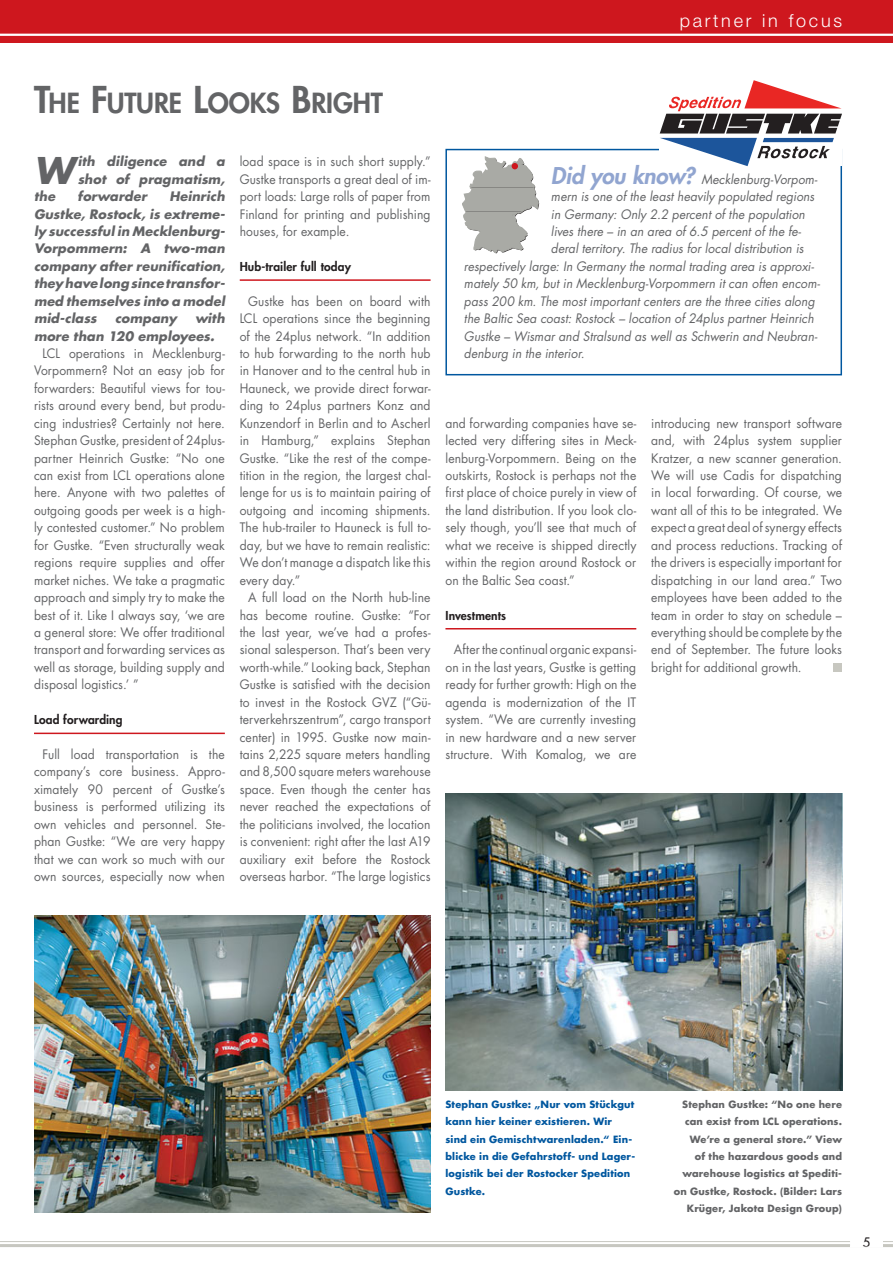
<style>
.page{position:relative;width:893px;height:1263px;background:#fff}
.page>*{position:absolute;margin:0;border:0;box-sizing:border-box;transform-origin:0 0}
.t1{font:italic 700 35.85px "Futura";color:#636466}
.t2{font:800 27px "Futura";letter-spacing:-.005em;color:#636466}
.t3{font:300 18px "Helvetica Neue";letter-spacing:.15em;color:#fff}
.t4{font:12.75px/17.4px "Futura";letter-spacing:.005em;color:#636466;text-align:justify;scale:.95 1}
.t5{font:italic 12.75px "Futura";letter-spacing:.005em;color:#636466;scale:.95 1}
.t6{font:italic 700 12.75px/17.4px "Futura";letter-spacing:.01em;color:#636466}
.t7{font:12.75px "Futura";color:#231f20}
.t8{font:800 12px "Futura";letter-spacing:.01em;color:#231f20}
.t9{font:700 9.75px/17.4px "Futura";letter-spacing:.02em;color:#636466;text-align:right}
.t10{font:700 9.75px/17.4px "Futura";letter-spacing:.015em;color:#00579f}
.s1{font-size:36px}
.s2{font-weight:800;font-size:22.5px;color:#91a5d0}
</style>
<div class="page">
<div style="left:0;top:0;width:893px;height:43px;background:#ce171e"></div>
<hr style="left:0;top:34px;width:893px;height:2px;background:#fff">
<hr style="left:0;top:1241px;width:893px;height:1px;background:#c7c7c0">
<hr style="left:0;top:1244px;width:893px;height:3px;background:#c7c7c0">
<div style="left:850px;top:1235px;width:32px;height:12px;background:#fff"></div>
<div style="left:833px;top:663px;width:9px;height:9px;background:#c7c7c0"></div>
<div style="left:445px;top:149px;width:397px;height:226px;border:2px solid #00579f"></div>
<svg style="left:462px;top:157px;width:77px;height:96px"></svg>
<svg style="left:660px;top:80px;width:182px;height:86px"></svg>
<img style="left:445px;top:794px;width:397px;height:296px">
<img style="left:34px;top:916px;width:397px;height:296px">
<hr style="left:34px;top:733px;width:191px;height:1px;background:#ce171e">
<hr style="left:240px;top:279px;width:191px;height:2px;background:#ce171e">
<hr style="left:445px;top:628px;width:191px;height:2px;background:#ce171e">
<h3 class="t3" style="left:680px;top:14px;width:164px">partner in focus</h3>
<h2 class="t2" style="left:34px;top:90px;width:350px"><span class="s1">T</span>HE <span class="s1">F</span>UTURE <span class="s1">L</span>OOKS <span class="s1">B</span>RIGHT</h2>
<h1 class="t1" style="left:34px;top:154px;width:42px">W</h1>
<p class="t6" style="left:78px;top:154px;width:149px">ith diligence and a shot of pragmatism,</p>
<p class="t6" style="left:34px;top:189px;width:23px">the</p>
<p class="t6" style="left:78px;top:189px;width:71px">forwarder</p>
<p class="t6" style="left:34px;top:189px;width:192px;text-align:justify;text-indent:135px">Heinrich Gustke, Rostock, is extreme&shy;ly successful in Mecklenburg-Vorpommern: A two-man company after reunification, they have long since transfor&shy;med themselves into a model mid-class</p>
<p class="t6" style="left:34px;top:311px;width:192px;text-indent:161px">with more than 120 employees.</p>
<p class="t4" style="left:34px;top:346px;width:202px;text-indent:9px">LCL operations in Mecklenburg-Vorpommern? Not an easy job for forwarders: Beautiful views for tou&shy;rists around every bend, but produ&shy;cing industries? Certainly not here.<br>Stephan Gustke, president of 24plus&shy;partner Heinrich Gustke: “No one can exist from LCL operations alone here. Anyone with two palettes of outgoing goods per week is a high&shy;ly contested customer.” No problem for Gustke. “Even structurally weak regions require supplies and offer market niches. We take a pragmatic approach and simply try to make the best of it. Like I always say, ‘we are a general store: We offer traditional transport and forwarding services as well as storage, building supply and disposal logistics.’ ”</p>
<p class="t8" style="left:34px;top:714px;width:90px">Load forwarding</p>
<p class="t4" style="left:34px;top:747px;width:202px;text-indent:9px">Full load transportation is the company’s core business. Appro&shy;ximately 90 percent of Gustke’s business is performed utilizing its own vehicles and personnel. Ste&shy;phan Gustke: “We are very happy that we can work so much with our own sources, especially now when</p>
<p class="t6" style="left:115px;top:311px;width:63px">company</p>
<p class="t4" style="left:240px;top:154px;width:202px">load space is in such short supply.” Gustke transports a great deal of im&shy;port loads: Large rolls of paper from Finland for printing and publishing houses, for example.</p>
<p class="t8" style="left:240px;top:261px;width:113px">Hub-trailer full today</p>
<p class="t4" style="left:240px;top:293px;width:202px;text-indent:9px">Gustke has been on board with LCL operations since the beginning of the 24plus network. “In addition to hub forwarding to the north hub in Hanover and to the central hub in Hauneck, we provide direct forwar&shy;ding to 24plus partners Konz and Kunzendorf in Berlin and to Ascherl in Hamburg,” explains Stephan Gustke. “Like the rest of the compe&shy;tition in the region, the largest chal&shy;lenge for us is to maintain pairing of outgoing and incoming shipments.<br>The hub-trailer to Hauneck is full to&shy;day, but we have to remain realistic:<br>We don’t manage a dispatch like this every day.”</p>
<p class="t4" style="left:240px;top:590px;width:202px;text-indent:9px">A full load on the North hub-line has become routine. Gustke: “For the last year, we’ve had a profes&shy;sional salesperson. That’s been very worth-while.” Looking back, Stephan Gustke is satisfied with the decision to invest in the Rostock GVZ (“Gü&shy;terverkehrszentrum”, cargo transport center) in 1995. Gustke now main&shy;tains 2,225 square meters handling and 8,500 square meters warehouse space. Even though the center has never reached the expectations of the politicians involved, the location is convenient: right after the last A19 auxiliary exit before the Rostock overseas harbor. “The large logistics</p>
<p class="t5" style="left:551px;top:173px;width:282px"><span class="s2">Did you know?</span> Mecklenburg-Vorpom-</p>
<p class="t5" style="left:551px;top:191px;width:279px">mern is one of the least heavily populated regions</p>
<p class="t5" style="left:551px;top:208px;width:269px">in Germany: Only 2.2 percent of the population</p>
<p class="t5" style="left:551px;top:225px;width:265px">lives there – in an area of 6.5 percent of the fe-</p>
<p class="t5" style="left:551px;top:243px;width:267px">deral territory. The radius for local distribution is</p>
<p class="t5" style="left:464px;top:260px;width:370px">respectively large: In Germany the normal trading area is approxi-</p>
<p class="t5" style="left:464px;top:278px;width:376px">mately 50 km, but in Mecklenburg-Vorpommern it can often encom-</p>
<p class="t5" style="left:464px;top:295px;width:371px">pass 200 km. The most important centers are the three cities along</p>
<p class="t5" style="left:464px;top:313px;width:370px">the Baltic Sea coast: Rostock – location of 24plus partner Heinrich</p>
<p class="t5" style="left:464px;top:330px;width:373px">Gustke – Wismar and Stralsund as well as Schwerin and Neubran-</p>
<p class="t5" style="left:464px;top:347px;width:129px">denburg in the interior.</p>
<p class="t4" style="left:445px;top:415px;width:202px">and forwarding companies have se&shy;lected very differing sites in Meck&shy;lenburg-Vorpommern. Being on the outskirts, Rostock is perhaps not the first place of choice purely in view of the land distribution. If you look clo&shy;sely though, you’ll see that much of what we receive is shipped directly within the region around Rostock or on the Baltic Sea coast.”</p>
<p class="t8" style="left:445px;top:609px;width:62px">Investments</p>
<p class="t4" style="left:445px;top:642px;width:202px;text-indent:9px">After the continual organic expansi&shy;on in the last years, Gustke is getting ready for further growth: High on the agenda is modernization of the IT system. “We are currently investing in new hardware and a new server structure. With Komalog, we are</p>
<p class="t4" style="left:651px;top:415px;width:202px">introducing new transport software and, with 24plus system supplier Kratzer, a new scanner generation.<br>We will use Cadis for dispatching in local forwarding. Of course, we want all of this to be integrated. We expect a great deal of synergy effects and process reductions. Tracking of the drivers is especially important for dispatching in our land area.” Two employees have been added to the team in order to stay on schedule – everything should be complete by the end of September. The future looks bright for additional growth.</p>
<p class="t10" style="left:445px;top:1096px;width:191px">Stephan Gustke: „Nur vom Stückgut kann hier keiner existieren. Wir sind ein Gemischtwarenladen.“ Ein&shy;blicke in die Gefahrstoff- und Lager&shy;logistik bei der Rostocker Spedition<br>Gustke.</p>
<p class="t9" style="left:674px;top:1096px;width:170px">Stephan Gustke: “No one here can exist from LCL operations.<br>We’re a general store.” View<br>of the hazardous goods and warehouse logistics at Spediti&shy;on Gustke, Rostock. (Bilder: Lars<br>Krüger, Jakota Design Group)</p>
<p class="t7" style="left:863px;top:1236px;width:9px">5</p>
</div>
